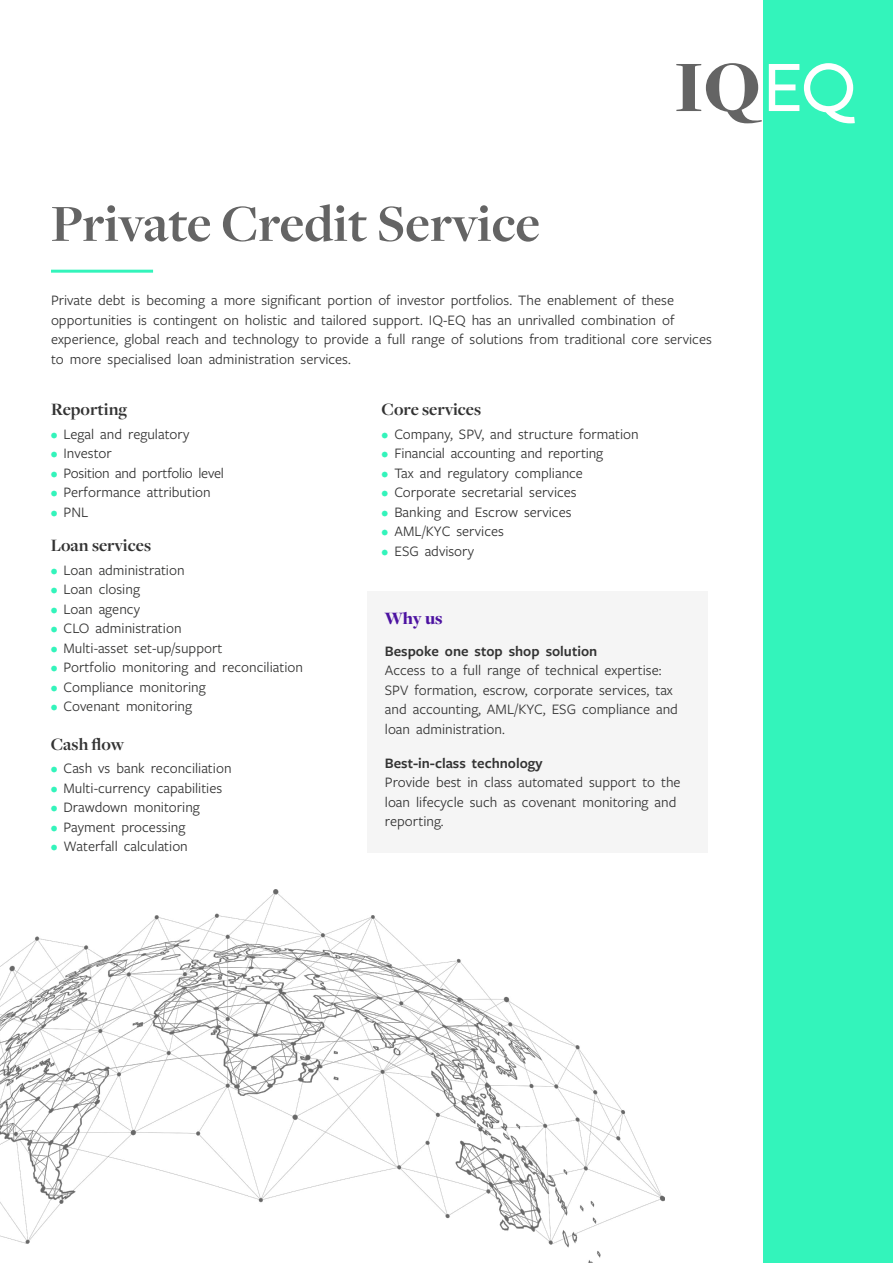
<style>
.page{position:relative;width:893px;height:1263px;background:#fff}
.page>*{position:absolute;margin:0;border:0;box-sizing:border-box;transform-origin:0 0}
.t1{font:700 54px "Freight Disp Pro";color:#646464}
.t2{font:700 18px "Freight Disp Pro";color:#333}
.t3{font:900 18px "Freight Disp Pro";color:#4c12a1}
.t4{font:15px/19.5px "Freight Sans Pro";color:#333}
.t5{font:15px "Freight Sans Pro";color:#343433}
.t6{font:600 15px "Freight Sans Pro";color:#333}
.s1{color:#33f4bb}
</style>
<div class="page">
<div style="left:763px;top:0;width:130px;height:1263px;background:#33f4bb"></div>
<svg style="left:676px;top:63px;width:86px;height:60px"></svg>
<svg style="left:769px;top:63px;width:86px;height:60px"></svg>
<hr style="left:51px;top:270px;width:102px;height:3px;background:#33f4bb">
<div style="left:367px;top:591px;width:341px;height:262px;background:#f5f5f5"></div>
<img style="left:0;top:890px;width:664px;height:373px">
<h1 class="t1" style="left:51px;top:188px;width:491px">Private Credit Service</h1>
<p class="t4" style="left:51px;top:290px;width:662px">Private debt is becoming a more significant portion of investor portfolios. The enablement of these opportunities is contingent on holistic and tailored support. IQ-EQ has an unrivalled combination of experience, global reach and technology to provide a full range of solutions from traditional core services to more specialised loan administration services.</p>
<p class="t2" style="left:51px;top:398px;width:77px">Reporting</p>
<p class="t4" style="left:51px;top:424px;width:140px"><span class="s1">•</span> Legal and regulatory</p>
<p class="t4" style="left:51px;top:443px;width:63px"><span class="s1">•</span> Investor</p>
<p class="t4" style="left:51px;top:463px;width:175px"><span class="s1">•</span> Position and portfolio level</p>
<p class="t4" style="left:51px;top:482px;width:161px"><span class="s1">•</span> Performance attribution</p>
<p class="t4" style="left:51px;top:502px;width:39px"><span class="s1">•</span> PNL</p>
<p class="t2" style="left:51px;top:534px;width:102px">Loan services</p>
<p class="t5" style="left:51px;top:560px;width:135px"><span class="s1">•</span> Loan administration</p>
<p class="t5" style="left:51px;top:579px;width:91px"><span class="s1">•</span> Loan closing</p>
<p class="t5" style="left:51px;top:599px;width:91px"><span class="s1">•</span> Loan agency</p>
<p class="t5" style="left:51px;top:618px;width:132px"><span class="s1">•</span> CLO administration</p>
<p class="t5" style="left:51px;top:638px;width:173px"><span class="s1">•</span> Multi-asset set-up/support</p>
<p class="t5" style="left:51px;top:657px;width:254px"><span class="s1">•</span> Portfolio monitoring and reconciliation</p>
<p class="t5" style="left:51px;top:677px;width:156px"><span class="s1">•</span> Compliance monitoring</p>
<p class="t5" style="left:51px;top:696px;width:143px"><span class="s1">•</span> Covenant monitoring</p>
<p class="t2" style="left:51px;top:732px;width:75px">Cash flow</p>
<p class="t4" style="left:51px;top:758px;width:182px"><span class="s1">•</span> Cash vs bank reconciliation</p>
<p class="t4" style="left:51px;top:777px;width:173px"><span class="s1">•</span> Multi-currency capabilities</p>
<p class="t4" style="left:51px;top:797px;width:151px"><span class="s1">•</span> Drawdown monitoring</p>
<p class="t4" style="left:51px;top:816px;width:136px"><span class="s1">•</span> Payment processing</p>
<p class="t4" style="left:51px;top:836px;width:139px"><span class="s1">•</span> Waterfall calculation</p>
<p class="t2" style="left:382px;top:398px;width:101px">Core services</p>
<p class="t4" style="left:382px;top:424px;width:259px"><span class="s1">•</span> Company, SPV, and structure formation</p>
<p class="t4" style="left:382px;top:443px;width:223px"><span class="s1">•</span> Financial accounting and reporting</p>
<p class="t4" style="left:382px;top:463px;width:203px"><span class="s1">•</span> Tax and regulatory compliance</p>
<p class="t4" style="left:382px;top:482px;width:197px"><span class="s1">•</span> Corporate secretarial services</p>
<p class="t4" style="left:382px;top:502px;width:191px"><span class="s1">•</span> Banking and Escrow services</p>
<p class="t4" style="left:382px;top:521px;width:124px"><span class="s1">•</span> AML/KYC services</p>
<p class="t4" style="left:382px;top:541px;width:94px"><span class="s1">•</span> ESG advisory</p>
<p class="t3" style="left:385px;top:606px;width:59px">Why us</p>
<p class="t6" style="left:385px;top:641px;width:214px">Bespoke one stop shop solution</p>
<p class="t4" style="left:385px;top:660px;width:295px">Access to a full range of technical expertise:<br>SPV formation, escrow, corporate services, tax and accounting, AML/KYC, ESG compliance and loan administration.</p>
<p class="t6" style="left:385px;top:753px;width:159px">Best-in-class technology</p>
<p class="t4" style="left:385px;top:772px;width:297px">Provide best in class automated support to the loan lifecycle such as covenant monitoring and reporting.</p>
</div>
